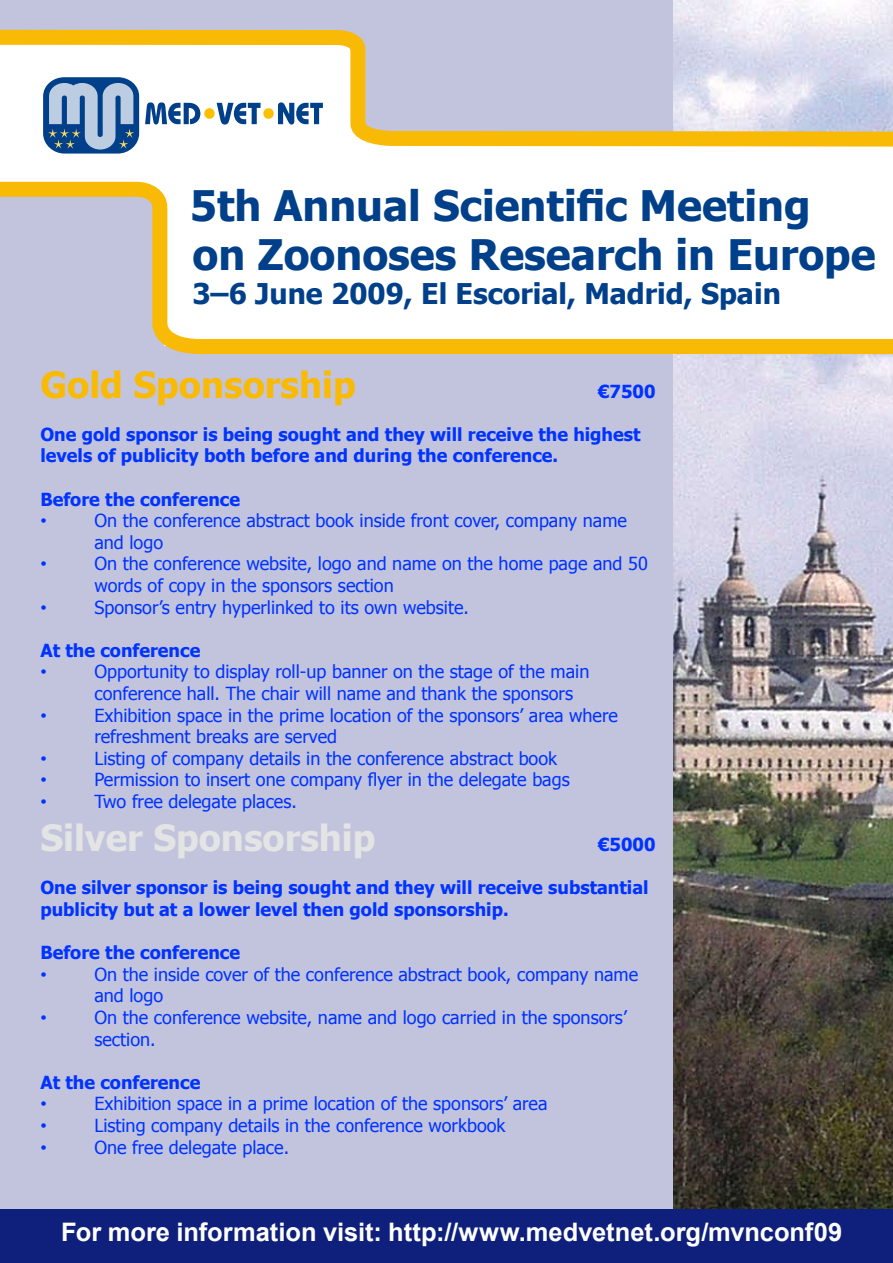
<style>
.page{position:relative;width:893px;height:1263px;background:#c2c4de}
.page>*{position:absolute;margin:0;border:0;box-sizing:border-box;transform-origin:0 0}
.t1{font:700 42px/48.9px "Tahoma";color:#00408a}
.t2{font:700 36px "Tahoma";color:#e3e4e4}
.t3{font:700 36px "Tahoma";color:#f9ba05}
.t4{font:700 28.5px "Tahoma";color:#00408a}
.t5{font:700 25.5px "Arial";color:#fff}
.t6{font:18px/21.6px "Tahoma";color:#03f}
.t7{font:700 18px/21.6px "Tahoma";color:#03f}
.t8{font:18px/21.6px "Arial";color:#03f;text-align:justify}
</style>
<div class="page">
<img style="left:673px;top:0;width:220px;height:1210px">
<div style="left:164px;top:133px;width:729px;height:212px;background:#fff"></div>
<div style="left:0;top:40px;width:355px;height:155px;background:#fff"></div>
<svg style="left:0;top:181px;width:893px;height:180px"></svg>
<svg style="left:0;top:22px;width:893px;height:125px"></svg>
<div style="left:43px;top:77px;width:96px;height:77px;background:#00408a;border-radius:20px"></div>
<svg style="left:48px;top:81px;width:86px;height:69px"></svg>
<svg style="left:145px;top:102px;width:55px;height:23px"></svg>
<div style="left:204px;top:108px;width:11px;height:11px;background:#fcc000;border-radius:50%"></div>
<svg style="left:217px;top:103px;width:44px;height:22px"></svg>
<div style="left:263px;top:108px;width:11px;height:11px;background:#fcc000;border-radius:50%"></div>
<svg style="left:278px;top:102px;width:45px;height:23px"></svg>
<div style="left:0;top:1210px;width:893px;height:53px;background:#0e207b"></div>
<h1 class="t1" style="left:190px;top:179px;width:687px">5th Annual Scientific Meeting<br>on Zoonoses Research in Europe</h1>
<h3 class="t4" style="left:192px;top:274px;width:590px">3–6 June 2009, El Escorial, Madrid, Spain</h3>
<h2 class="t3" style="left:40px;top:359px;width:317px">Gold Sponsorship</h2>
<p class="t7" style="left:598px;top:379px;width:59px">€7500</p>
<p class="t7" style="left:40px;top:422px;width:602px">One gold sponsor is being sought and they will receive the highest levels of publicity both before and during the conference.</p>
<p class="t7" style="left:40px;top:487px;width:201px">Before the conference</p>
<p class="t6" style="left:94px;top:509px;width:555px">On the conference abstract book inside front cover, company name and logo<br>On the conference website, logo and name on the home page and 50 words of copy in the sponsors section<br>Sponsor’s entry hyperlinked to its own website.</p>
<p class="t7" style="left:40px;top:638px;width:161px">At the conference</p>
<p class="t6" style="left:94px;top:660px;width:525px">Opportunity to display roll-up banner on the stage of the main conference hall. The chair will name and thank the sponsors Exhibition space in the prime location of the sponsors’ area where refreshment breaks are served<br>Listing of company details in the conference abstract book Permission to insert one company flyer in the delegate bags<br>Two free delegate places.</p>
<h2 class="t2" style="left:40px;top:813px;width:337px">Silver Sponsorship</h2>
<p class="t8" style="left:40px;top:510px;width:8px">•</p>
<p class="t8" style="left:40px;top:553px;width:8px">•</p>
<p class="t8" style="left:40px;top:597px;width:8px">•</p>
<p class="t8" style="left:40px;top:661px;width:8px">•</p>
<p class="t8" style="left:40px;top:705px;width:8px">•</p>
<p class="t8" style="left:40px;top:748px;width:8px">• • •</p>
<p class="t7" style="left:598px;top:833px;width:59px">€5000</p>
<p class="t7" style="left:40px;top:876px;width:610px">One silver sponsor is being sought and they will receive substantial publicity but at a lower level then gold sponsorship.</p>
<p class="t7" style="left:40px;top:941px;width:201px">Before the conference</p>
<p class="t6" style="left:94px;top:962px;width:545px">On the inside cover of the conference abstract book, company name and logo<br>On the conference website, name and logo carried in the sponsors’ section.</p>
<p class="t7" style="left:40px;top:1070px;width:161px">At the conference</p>
<p class="t6" style="left:94px;top:1092px;width:455px">Exhibition space in a prime location of the sponsors’ area<br>Listing company details in the conference workbook<br>One free delegate place.</p>
<p class="t8" style="left:40px;top:964px;width:8px">•</p>
<p class="t8" style="left:40px;top:1007px;width:8px">•</p>
<p class="t8" style="left:40px;top:1093px;width:8px">• • •</p>
<h3 class="t5" style="left:61px;top:1215px;width:783px">For more information visit: http://www.medvetnet.org/mvnconf09</h3>
</div>
